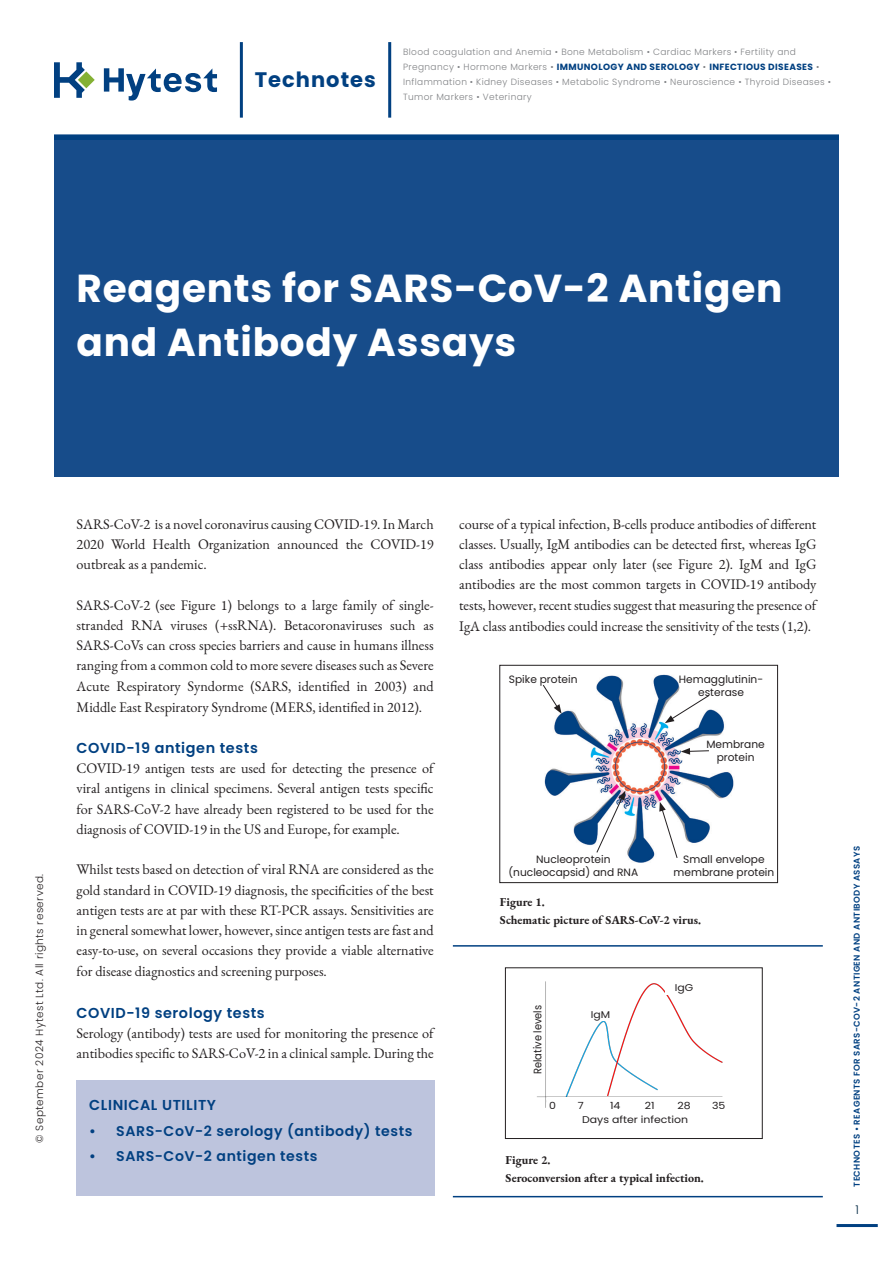
<style>
.page{position:relative;width:893px;height:1263px;background:#fff}
.page>*{position:absolute;margin:0;border:0;box-sizing:border-box;transform-origin:0 0}
.Otsikko{font:700 39px/54px "Poppins";letter-spacing:.02em;color:#fff}
.t1{font:700 21px "Poppins";letter-spacing:.05em;color:#014081}
.Väliotsikko_pienellä{font:600 14.4px "Poppins";letter-spacing:.04em;color:#014081}
.Nosto{font:600 14.4px "Poppins";letter-spacing:.04em;color:#014081}
.Väliotsikko_pienellä-2{font:14.25px/20.4px "EB Garamond";color:#231f20;text-align:justify}
.t2{font:600 14.1px "Poppins";letter-spacing:.04em;color:#014081}
.Kuvateksti_Otsikko{font:700 12px "EB Garamond";color:#231f20}
.t3{font:300 12px "Poppins";color:#002842}
.t4{font:10.95px "Poppins";color:#231f20;scale:.9 1}
.t5{font:10.65px/12.9px "Poppins";color:#231f20;text-align:center}
.t6{font:300 10.5px "Poppins";letter-spacing:.04em;color:#231f20}
.t7{font:9.75px "Poppins";color:#231f20;scale:1.11 1}
.t8{font:300 9px/15px "Poppins";letter-spacing:.04em;color:#808285}
.t9{font:600 8.55px "Poppins";letter-spacing:.04em;color:#014081}
.s1{font-weight:700;color:#014081}
</style>
<div class="page">
<hr style="left:836px;top:1224px;width:42px;height:3px;background:#014081">
<svg style="left:54px;top:62px;width:41px;height:36px"></svg>
<svg style="left:104px;top:68px;width:113px;height:33px"></svg>
<hr style="left:240px;top:42px;width:3px;height:76px;background:#014081">
<hr style="left:388px;top:42px;width:3px;height:76px;background:#014081">
<div style="left:54px;top:134px;width:785px;height:6px;background:#014081"></div>
<div style="left:54px;top:140px;width:785px;height:337px;background:#174c8a"></div>
<div style="left:77px;top:1080px;width:358px;height:115px;background:#bdc4dd"></div>
<img style="left:544px;top:674px;width:190px;height:189px">
<div style="left:500px;top:665px;width:278px;height:218px;border:1px solid #231f20"></div>
<svg style="left:543px;top:684px;width:19px;height:30px"></svg>
<svg style="left:665px;top:695px;width:45px;height:28px"></svg>
<svg style="left:596px;top:791px;width:29px;height:62px"></svg>
<svg style="left:681px;top:748px;width:28px;height:7px"></svg>
<svg style="left:659px;top:802px;width:19px;height:57px"></svg>
<img style="left:537px;top:981px;width:186px;height:127px">
<div style="left:548px;top:1098px;width:177px;height:23px;background:#fff"></div>
<div style="left:527px;top:999px;width:18px;height:95px;background:#fff"></div>
<div style="left:587px;top:1008px;width:27px;height:12px;background:#fff"></div>
<div style="left:666px;top:980px;width:36px;height:15px;background:#fff"></div>
<div style="left:505px;top:968px;width:257px;height:171px;border:1px solid #231f20"></div>
<hr style="left:453px;top:1196px;width:370px;height:1px;background:#014081">
<hr style="left:453px;top:945px;width:370px;height:2px;background:#014081">
<h2 class="t1" style="left:255px;top:68px;width:123px">Technotes</h2>
<p class="t8" style="left:403px;top:45px;width:429px">Blood coagulation and Anemia • Bone Metabolism • Cardiac Markers • Fertility and Pregnancy • Hormone Markers • <span class="s1">IMMUNOLOGY AND SEROLOGY</span> • <span class="s1">INFECTIOUS DISEASES</span> • Inflammation • Kidney Diseases • Metabolic Syndrome • Neuroscience • Thyroid Diseases • Tumor Markers • Veterinary</p>
<p class="Otsikko" style="left:77px;top:262px;width:707px">Reagents for SARS-CoV-2 Antigen and Antibody Assays</p>
<p class="t6" style="left:33px;top:1143px;width:270px;rotate:-90deg">© September 2024 Hytest Ltd. All rights reserved.</p>
<p class="Väliotsikko_pienellä-2" style="left:77px;top:514px;width:359px">SARS-CoV-2 is a novel coronavirus causing COVID-19. In March 2020 World Health Organization announced the COVID-19 outbreak as a pandemic.</p>
<p class="Väliotsikko_pienellä-2" style="left:77px;top:595px;width:359px">SARS-CoV-2 (see Figure 1) belongs to a large family of single&shy;stranded RNA viruses (+ssRNA). Betacoronaviruses such as SARS-CoVs can cross species barriers and cause in humans illness ranging from a common cold to more severe diseases such as Severe Acute Respiratory Syndorme (SARS, identified in 2003) and Middle East Respiratory Syndrome (MERS, identified in 2012).</p>
<p class="Väliotsikko_pienellä" style="left:77px;top:739px;width:183px">COVID-19 antigen tests</p>
<p class="Väliotsikko_pienellä-2" style="left:77px;top:758px;width:359px">COVID-19 antigen tests are used for detecting the presence of viral antigens in clinical specimens. Several antigen tests specific for SARS-CoV-2 have already been registered to be used for the diagnosis of COVID-19 in the US and Europe, for example.</p>
<p class="Väliotsikko_pienellä-2" style="left:77px;top:859px;width:359px">Whilst tests based on detection of viral RNA are considered as the gold standard in COVID-19 diagnosis, the specificities of the best antigen tests are at par with these RT-PCR assays. Sensitivities are in general somewhat lower, however, since antigen tests are fast and easy-to-use, on several occasions they provide a viable alternative for disease diagnostics and screening purposes.</p>
<p class="Väliotsikko_pienellä" style="left:77px;top:1004px;width:190px">COVID-19 serology tests</p>
<p class="Väliotsikko_pienellä-2" style="left:77px;top:1023px;width:359px">Serology (antibody) tests are used for monitoring the presence of antibodies specific to SARS-CoV-2 in a clinical sample. During the</p>
<p class="Nosto" style="left:89px;top:1097px;width:128px">CLINICAL UTILITY</p>
<p class="t2" style="left:89px;top:1122px;width:325px">• SARS-CoV-2 serology (antibody) tests</p>
<p class="t2" style="left:89px;top:1148px;width:230px">• SARS-CoV-2 antigen tests</p>
<p class="Väliotsikko_pienellä-2" style="left:459px;top:514px;width:359px">course of a typical infection, B-cells produce antibodies of different classes. Usually, IgM antibodies can be detected first, whereas IgG class antibodies appear only later (see Figure 2). IgM and IgG antibodies are the most common targets in COVID-19 antibody tests, however, recent studies suggest that measuring the presence of IgA class antibodies could increase the sensitivity of the tests (1,2).</p>
<p class="t5" style="left:509px;top:673px;width:70px">Spike protein</p>
<p class="t5" style="left:508px;top:853px;width:131px">Nucleoprotein (nucleocapsid) and RNA</p>
<p class="t5" style="left:679px;top:673px;width:86px">Hemagglutinin&shy;esterase</p>
<p class="t5" style="left:706px;top:738px;width:60px">Membrane protein</p>
<p class="t5" style="left:674px;top:853px;width:102px">Small envelope membrane protein</p>
<p class="Kuvateksti_Otsikko" style="left:500px;top:894px;width:46px">Figure 1.</p>
<p class="Kuvateksti_Otsikko" style="left:500px;top:912px;width:203px">Schematic picture of SARS-CoV-2 virus.</p>
<p class="t4" style="left:531px;top:1074px;width:78px;rotate:-90deg">Relative levels</p>
<p class="t7" style="left:591px;top:1009px;width:19px">IgM</p>
<p class="t7" style="left:675px;top:981px;width:18px">IgG</p>
<p class="t7" style="left:549px;top:1100px;width:8px">0</p>
<p class="t7" style="left:578px;top:1100px;width:7px">7</p>
<p class="t7" style="left:610px;top:1100px;width:11px">14</p>
<p class="t7" style="left:645px;top:1100px;width:10px">21</p>
<p class="t7" style="left:678px;top:1100px;width:13px">28</p>
<p class="t7" style="left:712px;top:1100px;width:13px">35</p>
<p class="t7" style="left:582px;top:1113px;width:97px">Days after infection</p>
<p class="Kuvateksti_Otsikko" style="left:506px;top:1151px;width:46px">Figure 2.</p>
<p class="Kuvateksti_Otsikko" style="left:506px;top:1169px;width:200px">Seroconversion after a typical infection.</p>
<p class="t9" style="left:852px;top:1187px;width:342px;rotate:-90deg">TECHNOTES • REAGENTS FOR SARS-COV-2 ANTIGEN AND ANTIBODY ASSAYS</p>
<p class="t3" style="left:855px;top:1202px;width:5px">1</p>
</div>
